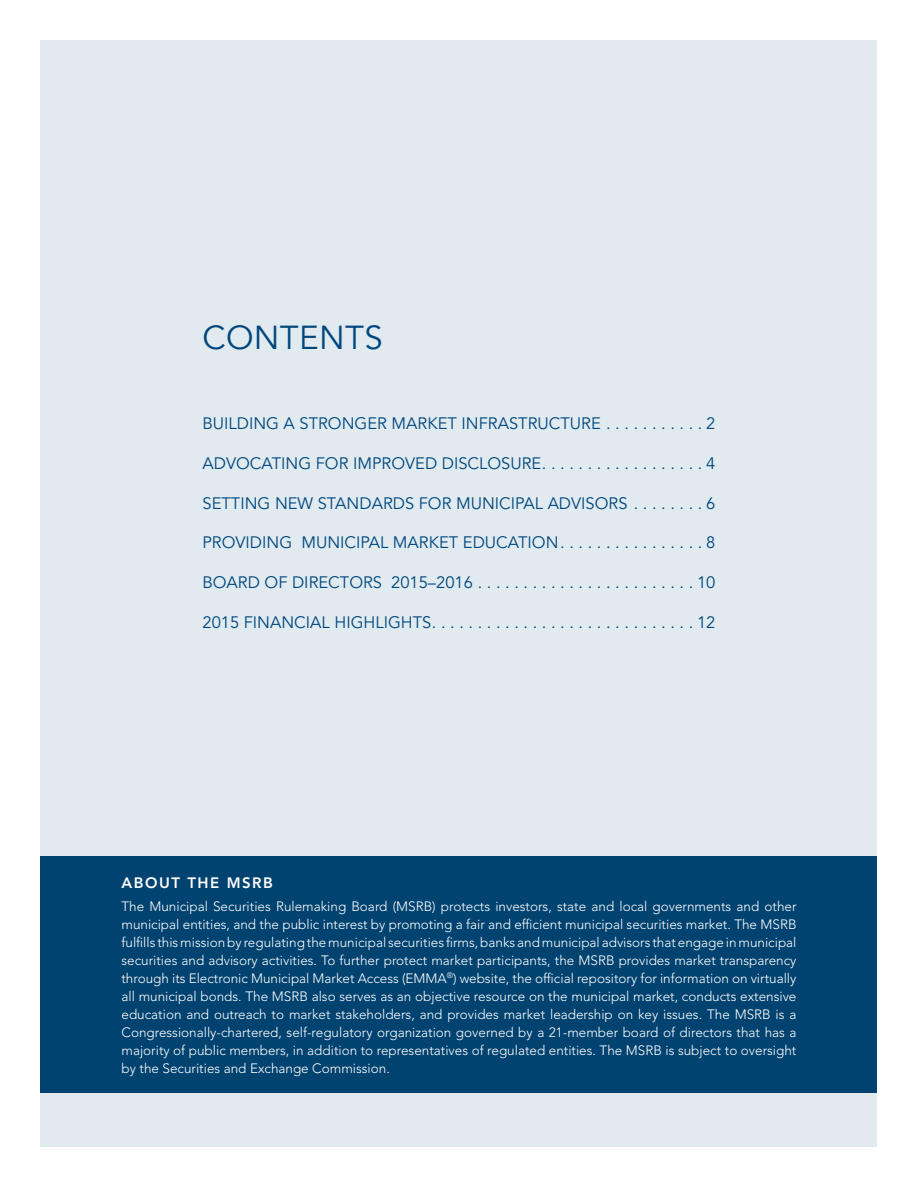
<style>
.page{position:relative;width:918px;height:1188px;background:#fff}
.page>*{position:absolute;margin:0;border:0;box-sizing:border-box;transform-origin:0 0}
.t1{font:33px "Avenir LT Std";letter-spacing:.01em;color:#00467e}
.t2{font:16.5px "Avenir LT Std";color:#00467e}
.t3{font:800 15px "Avenir LT Std";letter-spacing:.1em;color:#fff}
.t4{font:300 13.5px/18px "Avenir LT Std";color:#fff;text-align:justify}
</style>
<div class="page">
<div style="left:40px;top:40px;width:838px;height:1108px;background:#e0eaef"></div>
<div style="left:40px;top:856px;width:838px;height:237px;background:#004270"></div>
<h1 class="t1" style="left:202px;top:319px;width:182px">CONTENTS</h1>
<p class="t2" style="left:202px;top:414px;width:515px">BUILDING A STRONGER MARKET INFRASTRUCTURE . . . . . . . . . . 2</p>
<p class="t2" style="left:202px;top:454px;width:515px">ADVOCATING FOR IMPROVED DISCLOSURE . . . . . . . . . . . . . . . . . 4</p>
<p class="t2" style="left:202px;top:494px;width:515px">SETTING NEW STANDARDS FOR MUNICIPAL ADVISORS . . . . . . . 6</p>
<p class="t2" style="left:202px;top:533px;width:515px">PROVIDING MUNICIPAL MARKET EDUCATION . . . . . . . . . . . . . . . 8</p>
<p class="t2" style="left:202px;top:573px;width:515px">BOARD OF DIRECTORS 2015–2016 . . . . . . . . . . . . . . . . . . . . . . . 10</p>
<p class="t2" style="left:202px;top:613px;width:515px">2015 FINANCIAL HIGHLIGHTS . . . . . . . . . . . . . . . . . . . . . . . . . . . . 12</p>
<p class="t3" style="left:122px;top:874px;width:153px">ABOUT THE MSRB</p>
<p class="t4" style="left:122px;top:897px;width:677px">The Municipal Securities Rulemaking Board (MSRB) protects investors, state and local governments and other municipal entities, and the public interest by promoting a fair and efficient municipal securities market. The MSRB fulfills this mission by regulating the municipal securities firms, banks and municipal advisors that engage in municipal securities and advisory activities. To further protect market participants, the MSRB provides market transparency through its Electronic Municipal Market Access (EMMA<sup>®</sup>) website, the official repository for information on virtually all municipal bonds. The MSRB also serves as an objective resource on the municipal market, conducts extensive education and outreach to market stakeholders, and provides market leadership on key issues. The MSRB is a Congressionally-chartered, self-regulatory organization governed by a 21-member board of directors that has a majority of public members, in addition to representatives of regulated entities. The MSRB is subject to oversight by the Securities and Exchange Commission.</p>
</div>
